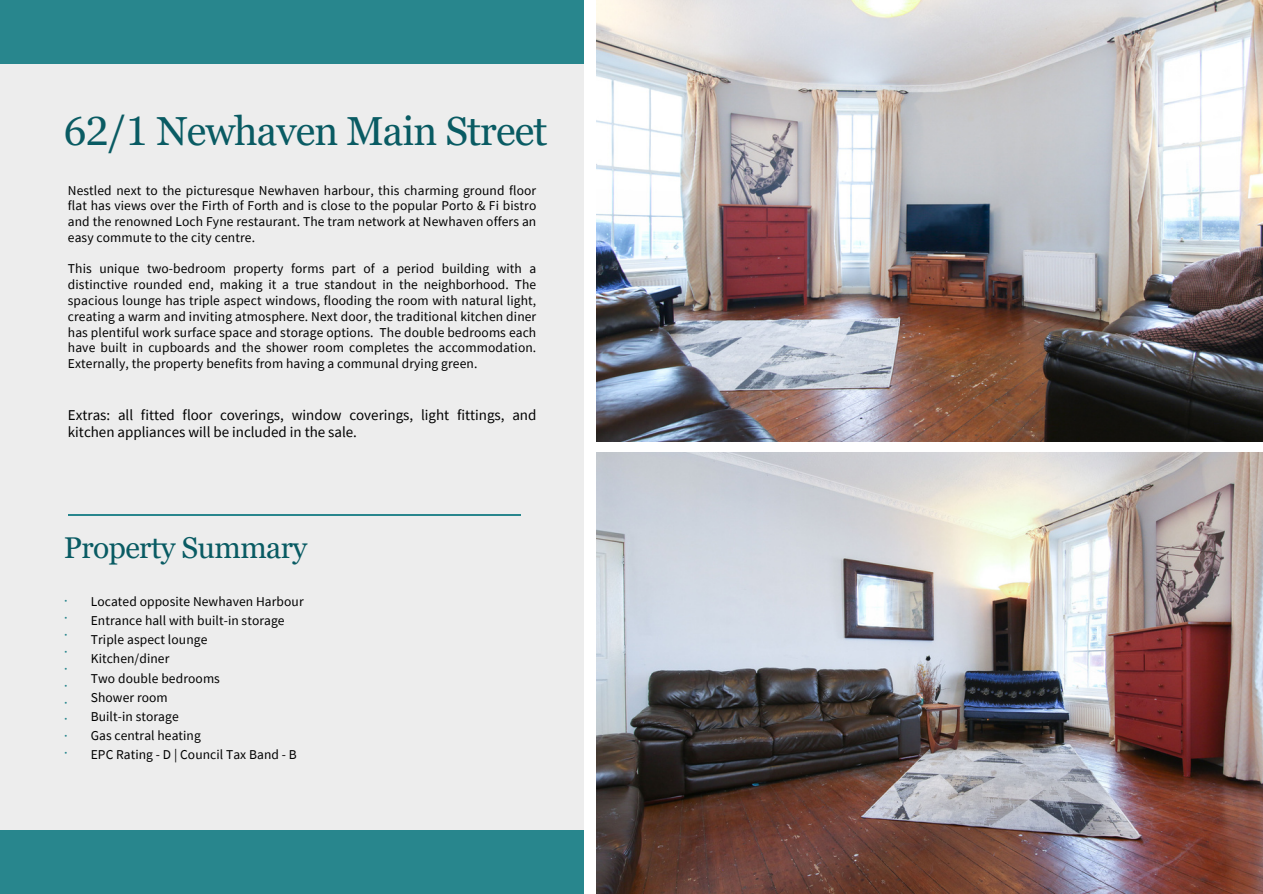
<style>
.page{position:relative;width:1263px;height:894px;background:#fff}
.page>*{position:absolute;margin:0;border:0;box-sizing:border-box;transform-origin:0 0}
.t1{font:40.5px "Georgia Pro";letter-spacing:-.02em;color:#095b63}
.t2{font:30px "Georgia Pro";letter-spacing:-.02em;color:#095b63}
.t3{font:15px/16.8px "Source Sans Pro";color:#000}
.t4{font:300 15px/16.8px "Montserrat";color:#28868d;text-align:justify}
.t5{font:13.5px/15.8px "Source Sans Pro";letter-spacing:.005em;color:#000;text-align:justify}
</style>
<div class="page">
<img style="left:596px;top:0;width:667px;height:441px">
<img style="left:596px;top:452px;width:667px;height:441px">
<div style="left:0;top:0;width:584px;height:893px;background:#ededed"></div>
<div style="left:0;top:0;width:584px;height:64px;background:#28868d"></div>
<div style="left:0;top:829px;width:584px;height:64px;background:#28868d"></div>
<hr style="left:68px;top:514px;width:453px;height:2px;background:#28868d">
<p class="t1" style="left:64px;top:108px;width:485px">62/1 Newhaven Main Street</p>
<p class="t5" style="left:68px;top:182px;width:470px">Nestled next to the picturesque Newhaven harbour, this charming ground floor flat has views over the Firth of Forth and is close to the popular Porto &amp; Fi bistro and the renowned Loch Fyne restaurant. The tram network at Newhaven offers an easy commute to the city centre.</p>
<p class="t5" style="left:68px;top:261px;width:470px">This unique two-bedroom property forms part of a period building with a distinctive rounded end, making it a true standout in the neighborhood. The spacious lounge has triple aspect windows, flooding the room with natural light, creating a warm and inviting atmosphere. Next door, the traditional kitchen diner has plentiful work surface space and storage options. The double bedrooms each have built in cupboards and the shower room completes the accommodation.<br>Externally, the property benefits from having a communal drying green.</p>
<p class="t3" style="left:68px;top:406px;width:470px">Extras: all fitted floor coverings, window coverings, light fittings, and kitchen appliances will be included in the sale.</p>
<p class="t2" style="left:64px;top:530px;width:245px">Property Summary</p>
<p class="t4" style="left:64px;top:591px;width:6px">• • • • • • • • • •</p>
<p class="t5" style="left:91px;top:593px;width:214px">Located opposite Newhaven Harbour</p>
<p class="t5" style="left:91px;top:612px;width:195px">Entrance hall with built-in storage</p>
<p class="t5" style="left:91px;top:631px;width:118px">Triple aspect lounge</p>
<p class="t5" style="left:91px;top:650px;width:80px">Kitchen/diner</p>
<p class="t5" style="left:91px;top:669px;width:131px">Two double bedrooms</p>
<p class="t5" style="left:91px;top:688px;width:78px">Shower room</p>
<p class="t5" style="left:91px;top:708px;width:89px">Built-in storage</p>
<p class="t5" style="left:91px;top:727px;width:112px">Gas central heating</p>
<p class="t5" style="left:91px;top:746px;width:207px">EPC Rating - D | Council Tax Band - B</p>
</div>
